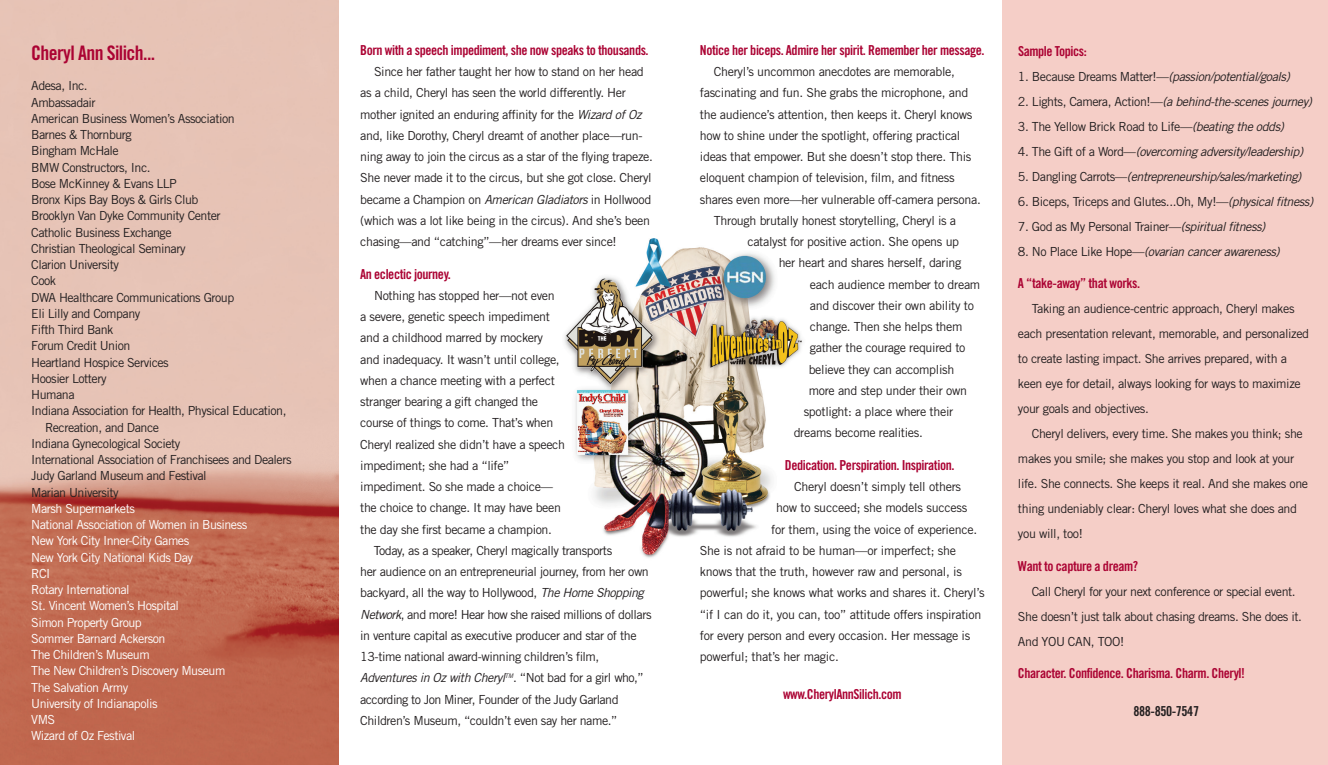
<style>
.page{position:relative;width:1328px;height:765px;background:#fff}
.page>*{position:absolute;margin:0;border:0;box-sizing:border-box;transform-origin:0 0}
.t1{font:20px "Trade Gothic Bold Cond Twenty";letter-spacing:-.03em;color:#ab0333}
.t2{font:13.75px "Trade Gothic LT Std Bd Cn 20";letter-spacing:-.03em;color:#ab0333}
.t3{font:13.75px "Trade Gothic Bold Cond Twenty";letter-spacing:-.03em;color:#ab0333}
.t4{font:13.75px "Trade Gothic Bold Cond Twenty";letter-spacing:-.03em;color:#231f20}
.t5{font:12.5px/21.2px "Trade Gothic";letter-spacing:-.03em;color:#231f20}
.t6{font:12.5px/16.2px "Trade Gothic";letter-spacing:-.04em;color:#fff}
.t7{font:italic 12.5px "Trade Gothic";letter-spacing:-.035em;color:#231f20}
.s1{font-style:italic}
.s2{font-style:normal}
</style>
<div class="page">
<img style="left:564px;top:238px;width:239px;height:320px">
<img style="left:0;top:0;width:339px;height:765px">
<div style="left:1002px;top:0;width:326px;height:765px;background:#f5cec7"></div>
<h1 class="t1" style="left:31px;top:41px;width:126px">Cheryl Ann Silich...</h1>
<p class="t5" style="left:31px;top:75px;width:58px">Adesa, Inc.</p>
<p class="t5" style="left:31px;top:91px;width:66px">Ambassadair</p>
<p class="t5" style="left:31px;top:108px;width:205px">American Business Women’s Association</p>
<p class="t5" style="left:31px;top:124px;width:102px">Barnes &amp; Thornburg</p>
<p class="t5" style="left:31px;top:140px;width:89px">Bingham McHale</p>
<p class="t5" style="left:31px;top:156px;width:121px">BMW Constructors, Inc.</p>
<p class="t5" style="left:31px;top:173px;width:147px">Bose McKinney &amp; Evans LLP</p>
<p class="t5" style="left:31px;top:189px;width:169px">Bronx Kips Bay Boys &amp; Girls Club</p>
<p class="t5" style="left:31px;top:205px;width:191px">Brooklyn Van Dyke Community Center</p>
<p class="t5" style="left:31px;top:221px;width:142px">Catholic Business Exchange</p>
<p class="t5" style="left:31px;top:238px;width:156px">Christian Theological Seminary</p>
<p class="t5" style="left:31px;top:254px;width:89px">Clarion University</p>
<p class="t5" style="left:31px;top:270px;width:26px">Cook</p>
<p class="t5" style="left:31px;top:286px;width:205px">DWA Healthcare Communications Group</p>
<p class="t5" style="left:31px;top:303px;width:111px">Eli Lilly and Company</p>
<p class="t5" style="left:31px;top:319px;width:84px">Fifth Third Bank</p>
<p class="t5" style="left:31px;top:335px;width:101px">Forum Credit Union</p>
<p class="t5" style="left:31px;top:351px;width:139px">Heartland Hospice Services</p>
<p class="t5" style="left:31px;top:368px;width:77px">Hoosier Lottery</p>
<p class="t5" style="left:31px;top:384px;width:45px">Humana</p>
<p class="t5" style="left:31px;top:400px;width:257px">Indiana Association for Health, Physical Education,</p>
<p class="t5" style="left:45px;top:416px;width:115px">Recreation, and Dance</p>
<p class="t5" style="left:31px;top:433px;width:151px">Indiana Gynecological Society</p>
<p class="t5" style="left:31px;top:449px;width:262px">International Association of Franchisees and Dealers</p>
<p class="t5" style="left:31px;top:465px;width:177px">Judy Garland Museum and Festival</p>
<p class="t5" style="left:31px;top:481px;width:89px">Marian University</p>
<p class="t6" style="left:31px;top:500px;width:217px">Marsh Supermarkets<br>National Association of Women in Business<br>New York City Inner-City Games<br>New York City National Kids Day<br>RCI<br>Rotary International<br>St. Vincent Women’s Hospital<br>Simon Property Group<br>Sommer Barnard Ackerson<br>The Children’s Museum<br>The New Children’s Discovery Museum<br>The Salvation Army<br>University of Indianapolis<br>VMS<br>Wizard of Oz Festival</p>
<p class="t2" style="left:360px;top:42px;width:290px">Born with a speech impediment, she now speaks to thousands.</p>
<p class="t5" style="left:360px;top:61px;width:294px;text-indent:14px">Since her father taught her how to stand on her head as a child, Cheryl has seen the world differently. Her mother ignited an enduring affinity for the <span class="s1">Wizard of Oz </span>and, like Dorothy, Cheryl dreamt of another place—run&shy;ning away to join the circus as a star of the flying trapeze.<br>She never made it to the circus, but she got close. Cheryl became a Champion on <span class="s1">American Gladiators</span> in Hollwood (which was a lot like being in the circus). And she’s been chasing—and “catching”—her dreams ever since!</p>
<p class="t2" style="left:360px;top:265px;width:92px">An eclectic journey.</p>
<p class="t5" style="left:360px;top:285px;width:206px;text-indent:14px">Nothing has stopped her—not even<br>a severe, genetic speech impediment and a childhood marred by mockery and inadequacy. It wasn’t until college, when a chance meeting with a perfect stranger bearing a gift changed the course of things to come. That’s when Cheryl realized she didn’t have a speech impediment; she had a “life” impediment. So she made a choice— the choice to change. It may have been the day she first became a champion.</p>
<p class="t5" style="left:360px;top:540px;width:293px;text-indent:13px">Today, as a speaker, Cheryl magically transports<br>her audience on an entrepreneurial journey, from her own backyard, all the way to Hollywood, <span class="s1">The Home Shopping Network</span>, and more! Hear how she raised millions of dollars in venture capital as executive producer and star of the 13-time national award-winning children’s film, <span class="s1">Adventures in Oz with Cheryl</span><sup>TM</sup>. “Not bad for a girl who,” according to Jon Miner, Founder of the Judy Garland Children’s Museum, “couldn’t even say her name.”</p>
<p class="t2" style="left:700px;top:42px;width:286px">Notice her biceps. Admire her spirit. Remember her message.</p>
<p class="t5" style="left:714px;top:61px;width:242px">Cheryl’s uncommon anecdotes are memorable,</p>
<p class="t5" style="left:700px;top:82px;width:270px">fascinating and fun. She grabs the microphone, and</p>
<p class="t5" style="left:700px;top:103px;width:274px">the audience’s attention, then keeps it. Cheryl knows</p>
<p class="t5" style="left:700px;top:125px;width:262px">how to shine under the spotlight, offering practical</p>
<p class="t5" style="left:700px;top:146px;width:273px">ideas that empower. But she doesn’t stop there. This</p>
<p class="t5" style="left:700px;top:167px;width:256px">eloquent champion of television, film, and fitness</p>
<p class="t5" style="left:700px;top:188px;width:282px">shares even more—her vulnerable off-camera persona.</p>
<p class="t5" style="left:714px;top:210px;width:244px">Through brutally honest storytelling, Cheryl is a</p>
<p class="t5" style="left:747px;top:231px;width:213px">catalyst for positive action. She opens up</p>
<p class="t5" style="left:778px;top:252px;width:184px">her heart and shares herself, daring</p>
<p class="t5" style="left:810px;top:273px;width:172px">each audience member to dream</p>
<p class="t5" style="left:810px;top:295px;width:165px">and discover their own ability to</p>
<p class="t5" style="left:810px;top:316px;width:154px">change. Then she helps them</p>
<p class="t5" style="left:810px;top:337px;width:157px">gather the courage required to</p>
<p class="t5" style="left:808px;top:358px;width:147px">believe they can accomplish</p>
<p class="t5" style="left:808px;top:380px;width:160px">more and step under their own</p>
<p class="t5" style="left:803px;top:401px;width:151px">spotlight: a place where their</p>
<p class="t5" style="left:793px;top:422px;width:131px">dreams become realities.</p>
<p class="t2" style="left:785px;top:457px;width:171px">Dedication. Perspiration. Inspiration.</p>
<p class="t5" style="left:794px;top:476px;width:168px">Cheryl doesn’t simply tell others</p>
<p class="t5" style="left:776px;top:497px;width:193px">how to succeed; she models success</p>
<p class="t5" style="left:771px;top:518px;width:208px">for them, using the voice of experience.</p>
<p class="t5" style="left:700px;top:540px;width:258px">She is not afraid to be human—or imperfect; she</p>
<p class="t5" style="left:700px;top:561px;width:263px">knows that the truth, however raw and personal, is</p>
<p class="t5" style="left:700px;top:582px;width:286px">powerful; she knows what works and shares it. Cheryl’s</p>
<p class="t5" style="left:700px;top:603px;width:283px">“if I can do it, you can, too” attitude offers inspiration</p>
<p class="t5" style="left:700px;top:625px;width:272px">for every person and every occasion. Her message is</p>
<p class="t5" style="left:700px;top:646px;width:140px">powerful; that’s her magic.</p>
<p class="t3" style="left:783px;top:685px;width:120px">www.CherylAnnSilich.com</p>
<p class="t3" style="left:1018px;top:42px;width:70px">Sample Topics:</p>
<p class="t7" style="left:1018px;top:69px;width:273px"><span class="s2">1. Because Dreams Matter!—</span>(passion/potential/goals)</p>
<p class="t7" style="left:1018px;top:94px;width:295px"><span class="s2">2. Lights, Camera, Action!—</span>(a behind-the-scenes journey)</p>
<p class="t5" style="left:1018px;top:115px;width:267px">3. The Yellow Brick Road to Life—<span class="s1">(beating the odds)</span></p>
<p class="t7" style="left:1018px;top:144px;width:287px"><span class="s2">4. The Gift of a Word—</span>(overcoming adversity/leadership)</p>
<p class="t7" style="left:1018px;top:169px;width:285px"><span class="s2">5. Dangling Carrots—</span>(entrepreneurship/sales/marketing)</p>
<p class="t5" style="left:1018px;top:190px;width:297px">6. Biceps, Triceps and Glutes...Oh, My!—<span class="s1">(physical fitness)</span></p>
<p class="t5" style="left:1018px;top:215px;width:249px">7. God as My Personal Trainer—<span class="s1">(spiritual fitness)</span></p>
<p class="t7" style="left:1018px;top:244px;width:263px"><span class="s2">8. No Place Like Hope—</span>(ovarian cancer awareness)</p>
<p class="t3" style="left:1018px;top:275px;width:124px">A “take-away” that works.</p>
<p class="t5" style="left:1018px;top:296px;width:293px;line-height:25px;text-indent:14px">Taking an audience-centric approach, Cheryl makes each presentation relevant, memorable, and personalized to create lasting impact. She arrives prepared, with a keen eye for detail, always looking for ways to maximize your goals and objectives.</p>
<p class="t5" style="left:1018px;top:421px;width:292px;line-height:25px;text-indent:14px">Cheryl delivers, every time. She makes you think; she makes you smile; she makes you stop and look at your life. She connects. She keeps it real. And she makes one thing undeniably clear: Cheryl loves what she does and you will, too!</p>
<p class="t3" style="left:1018px;top:557px;width:122px">Want to capture a dream?</p>
<p class="t5" style="left:1018px;top:578px;width:285px;line-height:25px;text-indent:14px">Call Cheryl for your next conference or special event.<br>She doesn’t just talk about chasing dreams. She does it.<br>And YOU CAN, TOO!</p>
<p class="t3" style="left:1018px;top:665px;width:228px">Character. Confidence. Charisma. Charm. Cheryl!</p>
<p class="t4" style="left:1133px;top:702px;width:67px">888-850-7547</p>
</div>
